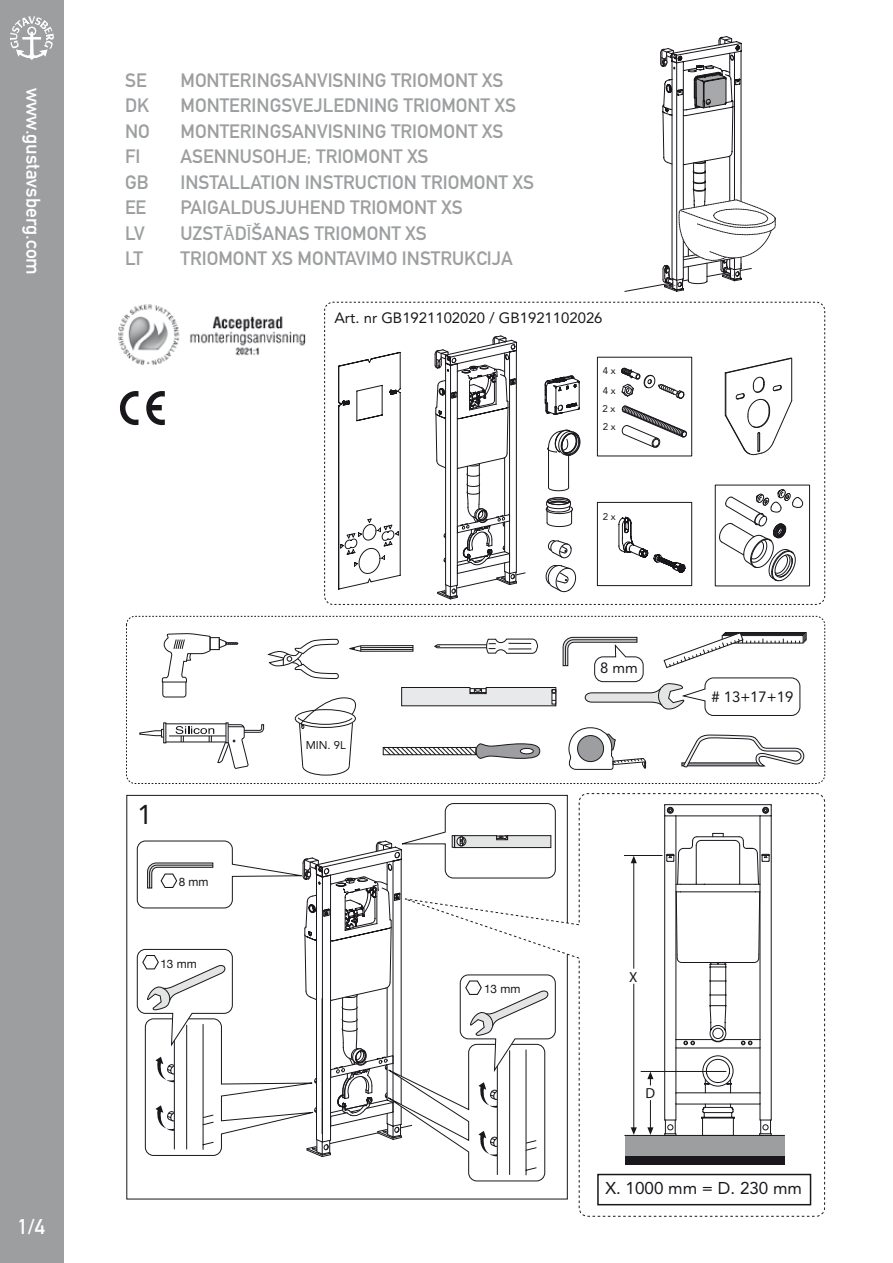
<style>
.page{position:relative;width:893px;height:1263px;background:#fff}
.page>*{position:absolute;margin:0;border:0;box-sizing:border-box;transform-origin:0 0}
.t1{font:27px "Avenir";color:#1a171c}
.t2{font:21px "DIN Mittelschrift";color:#fff}
.t3{font:19.5px "DIN Mittelschrift";color:#fff}
.t4{font:19.2px "DIN Mittelschrift";color:#9c9e9f}
.t5{font:16.95px "Avenir";color:#1a171c}
.t6{font:14.85px "Avenir";color:#1a171c}
.t7{font:14.55px "Myriad Pro";color:#1a171c}
.t8{font:11.7px "Helvetica Neue";color:#1a171c}
.t9{font:11.25px "Avenir";color:#1a171c}
.t10{font:9.75px/17.7px "Avenir";color:#1a171c}
.s1{font-family:"Myriad Pro"}
</style>
<div class="page">
<img style="left:118px;top:304px;width:188px;height:61px">
<div style="left:0;top:0;width:64px;height:1263px;background:#9c9e9f"></div>
<svg style="left:10px;top:16px;width:44px;height:44px"></svg>
<div style="left:126px;top:616px;width:699px;height:168px;border:1px dashed #1a171c;border-radius:9px"></div>
<div style="left:324px;top:302px;width:501px;height:303px;border:1px dashed #1a171c;border-radius:9px"></div>
<svg style="left:139px;top:632px;width:666px;height:144px"></svg>
<svg style="left:338px;top:351px;width:63px;height:239px"></svg>
<hr style="left:568px;top:455px;width:1px;height:33px;background:#1a171c">
<hr style="left:548px;top:449px;width:1px;height:39px;background:#1a171c">
<svg style="left:548px;top:487px;width:21px;height:4px"></svg>
<svg style="left:547px;top:430px;width:33px;height:26px"></svg>
<svg style="left:548px;top:540px;width:24px;height:19px"></svg>
<svg style="left:545px;top:565px;width:31px;height:27px"></svg>
<svg style="left:545px;top:375px;width:35px;height:40px"></svg>
<svg style="left:546px;top:497px;width:27px;height:30px"></svg>
<svg style="left:724px;top:357px;width:69px;height:98px"></svg>
<div style="left:597px;top:357px;width:95px;height:99px;border:1px solid #1a171c"></div>
<svg style="left:622px;top:405px;width:65px;height:43px"></svg>
<svg style="left:621px;top:368px;width:63px;height:31px"></svg>
<div style="left:715px;top:485px;width:95px;height:101px;border:1px solid #1a171c"></div>
<svg style="left:719px;top:489px;width:84px;height:92px"></svg>
<div style="left:597px;top:502px;width:95px;height:84px;border:1px solid #1a171c"></div>
<svg style="left:618px;top:517px;width:68px;height:56px"></svg>
<svg style="left:397px;top:793px;width:428px;height:424px"></svg>
<div style="left:597px;top:1174px;width:214px;height:31px;border:2px solid #1a171c"></div>
<div style="left:625px;top:1135px;width:159px;height:21px;background:#9c9e9f"></div>
<div style="left:625px;top:1156px;width:159px;height:8px;background:#1a171c"></div>
<svg style="left:631px;top:856px;width:6px;height:7px"></svg>
<svg style="left:631px;top:1127px;width:6px;height:8px"></svg>
<hr style="left:633px;top:858px;width:1px;height:111px;background:#1a171c">
<hr style="left:633px;top:984px;width:1px;height:144px;background:#1a171c">
<hr style="left:624px;top:855px;width:38px;height:1px;background:#1a171c">
<svg style="left:647px;top:1100px;width:6px;height:35px"></svg>
<hr style="left:641px;top:1071px;width:85px;height:1px;background:#1a171c">
<svg style="left:647px;top:1072px;width:6px;height:13px"></svg>
<svg style="left:684px;top:1041px;width:11px;height:4px"></svg>
<svg style="left:741px;top:1041px;width:11px;height:4px"></svg>
<hr style="left:724px;top:1039px;width:36px;height:1px;background:#1a171c">
<hr style="left:676px;top:1039px;width:36px;height:1px;background:#1a171c">
<hr style="left:676px;top:1048px;width:84px;height:1px;background:#1a171c">
<hr style="left:676px;top:1048px;width:1px;height:45px;background:#1a171c">
<hr style="left:676px;top:816px;width:1px;height:223px;background:#1a171c">
<hr style="left:664px;top:816px;width:1px;height:304px;background:#1a171c">
<hr style="left:665px;top:804px;width:106px;height:1px;background:#1a171c">
<hr style="left:676px;top:815px;width:84px;height:1px;background:#1a171c">
<svg style="left:664px;top:805px;width:12px;height:11px"></svg>
<hr style="left:771px;top:816px;width:1px;height:304px;background:#1a171c">
<hr style="left:760px;top:1048px;width:1px;height:45px;background:#1a171c">
<hr style="left:760px;top:816px;width:1px;height:223px;background:#1a171c">
<svg style="left:760px;top:805px;width:12px;height:11px"></svg>
<hr style="left:676px;top:1104px;width:84px;height:1px;background:#1a171c">
<hr style="left:676px;top:1092px;width:84px;height:1px;background:#1a171c">
<hr style="left:682px;top:962px;width:72px;height:1px;background:#1a171c">
<hr style="left:681px;top:891px;width:74px;height:1px;background:#1a171c">
<hr style="left:701px;top:840px;width:34px;height:1px;background:#1a171c">
<svg style="left:666px;top:836px;width:39px;height:49px"></svg>
<hr style="left:704px;top:884px;width:51px;height:1px;background:#1a171c">
<svg style="left:676px;top:891px;width:6px;height:72px"></svg>
<svg style="left:754px;top:891px;width:7px;height:72px"></svg>
<svg style="left:702px;top:1055px;width:32px;height:38px"></svg>
<svg style="left:712px;top:833px;width:12px;height:3px"></svg>
<hr style="left:697px;top:836px;width:42px;height:1px;background:#1a171c">
<svg style="left:734px;top:836px;width:36px;height:49px"></svg>
<svg style="left:701px;top:1104px;width:34px;height:31px"></svg>
<svg style="left:709px;top:963px;width:18px;height:79px"></svg>
<svg style="left:664px;top:1093px;width:13px;height:42px"></svg>
<svg style="left:759px;top:1093px;width:13px;height:42px"></svg>
<hr style="left:625px;top:1135px;width:159px;height:1px;background:#1a171c">
<svg style="left:624px;top:36px;width:152px;height:256px"></svg>
<svg style="left:435px;top:335px;width:91px;height:265px"></svg>
<svg style="left:136px;top:802px;width:420px;height:380px"></svg>
<svg style="left:146px;top:391px;width:19px;height:34px"></svg>
<svg style="left:120px;top:391px;width:18px;height:34px"></svg>
<p class="t3" style="left:45px;top:88px;width:188px;rotate:90deg">www.gustavsberg.com</p>
<p class="t2" style="left:18px;top:1214px;width:29px">1/4</p>
<p class="t4" style="left:125px;top:69px;width:23px">SE</p>
<p class="t4" style="left:180px;top:69px;width:325px">MONTERINGSANVISNING TRIOMONT XS</p>
<p class="t4" style="left:125px;top:94px;width:26px">DK</p>
<p class="t4" style="left:180px;top:94px;width:337px">MONTERINGSVEJLEDNING TRIOMONT XS</p>
<p class="t4" style="left:125px;top:120px;width:26px">NO</p>
<p class="t4" style="left:180px;top:120px;width:325px">MONTERINGSANVISNING TRIOMONT XS</p>
<p class="t4" style="left:125px;top:145px;width:17px">FI</p>
<p class="t4" style="left:180px;top:145px;width:250px">ASENNUSOHJE; TRIOMONT XS</p>
<p class="t4" style="left:125px;top:171px;width:25px">GB</p>
<p class="t4" style="left:180px;top:171px;width:355px">INSTALLATION INSTRUCTION TRIOMONT XS</p>
<p class="t4" style="left:125px;top:196px;width:22px">EE</p>
<p class="t4" style="left:180px;top:196px;width:284px">PAIGALDUSJUHEND TRIOMONT XS</p>
<p class="t4" style="left:125px;top:222px;width:21px">LV</p>
<p class="t4" style="left:180px;top:222px;width:248px">UZST<span class="s1">Ā</span>D<span class="s1">Ī</span>ŠANAS TRIOMONT XS</p>
<p class="t4" style="left:125px;top:247px;width:19px">LT</p>
<p class="t4" style="left:180px;top:247px;width:334px">TRIOMONT XS MONTAVIMO INSTRUKCIJA</p>
<p class="t6" style="left:334px;top:309px;width:270px">Art. nr GB1921102020 / GB1921102026</p>
<p class="t10" style="left:603px;top:362px;width:14px">4 x</p>
<p class="t10" style="left:602px;top:400px;width:15px">2 x<br>2 x</p>
<p class="t10" style="left:603px;top:381px;width:14px">4 x</p>
<p class="t10" style="left:603px;top:507px;width:14px">2 x</p>
<h1 class="t1" style="left:137px;top:799px;width:17px">1</h1>
<p class="t8" style="left:179px;top:873px;width:31px">8 mm</p>
<p class="t8" style="left:160px;top:955px;width:38px">13 mm</p>
<p class="t9" style="left:306px;top:739px;width:41px">MIN. 9L</p>
<p class="t6" style="left:600px;top:659px;width:39px">8 mm</p>
<p class="t6" style="left:711px;top:688px;width:83px"># 13+17+19</p>
<p class="t8" style="left:484px;top:981px;width:38px">13 mm</p>
<p class="t7" style="left:629px;top:968px;width:10px">X</p>
<p class="t7" style="left:645px;top:1084px;width:11px">D</p>
<p class="t5" style="left:605px;top:1179px;width:198px">X. 1000 mm = D. 230 mm</p>
</div>
